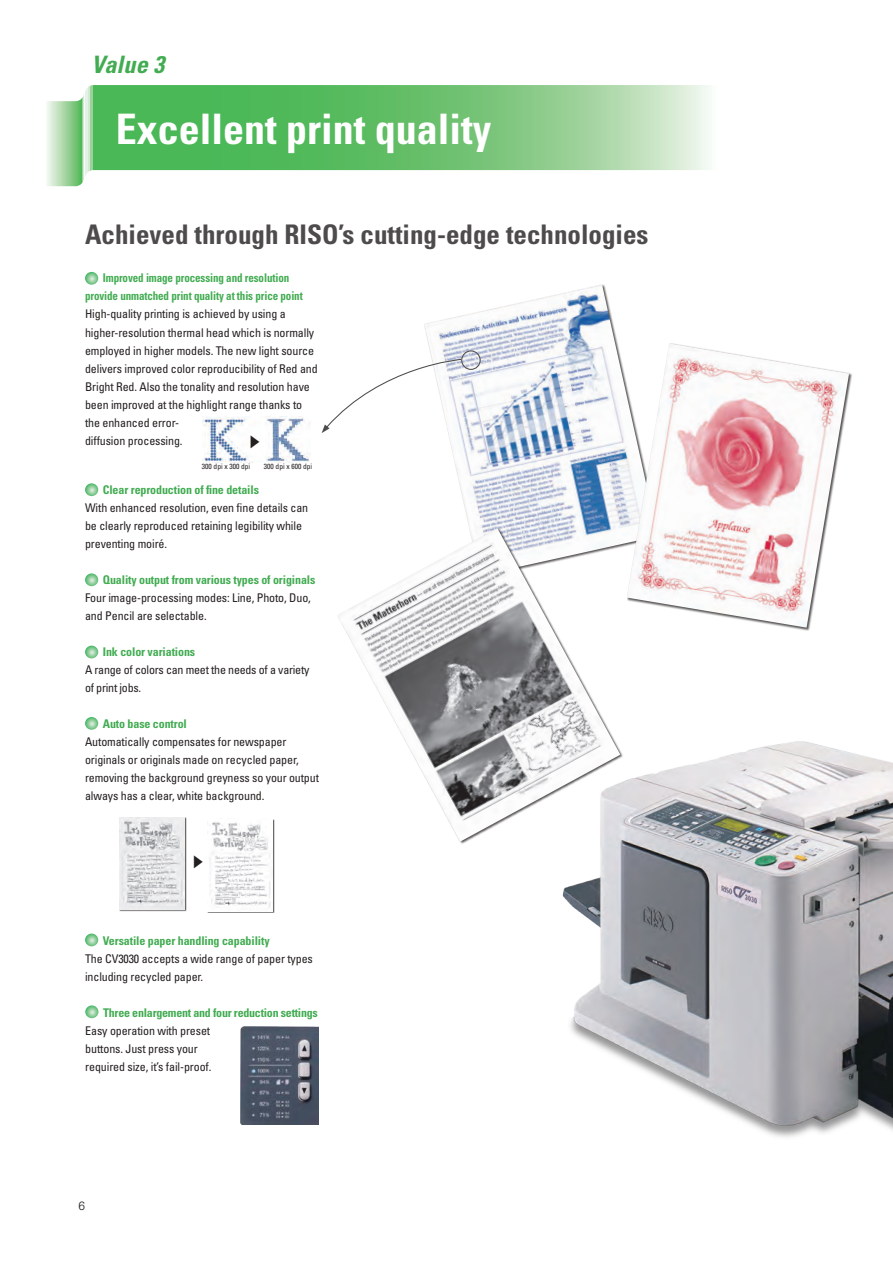
<style>
.page{position:relative;width:893px;height:1263px;background:#fff}
.page>*{position:absolute;margin:0;border:0;box-sizing:border-box;transform-origin:0 0}
.t1{font:700 condensed 42px "Univers";color:#fff}
.t2{font:700 condensed 27px "Univers";color:#4e4b4c}
.t3{font:italic 700 condensed 24px "Univers";letter-spacing:.01em;color:#42ac52}
.t4{font:13.5px "Koz Min Pro";color:#241f1f}
.t5{font:condensed 12px/18px "Univers";letter-spacing:-.01em;color:#241f1f}
.t6{font:700 condensed 12px "Univers";letter-spacing:-.01em;color:#42ac52}
.t7{font:700 condensed 12px/18px "Univers";letter-spacing:-.01em;color:#42ac52;text-align:center;scale:.92 1}
.t8{font:300 12px "Univers";color:#241f1f}
.t9{font:condensed 7.5px "Univers";color:#241f1f}
</style>
<div class="page">
<svg style="left:85px;top:85px;width:625px;height:91px;background:#7fc983"></svg>
<svg style="left:46px;top:95px;width:38px;height:91px;background:#aedaad"></svg>
<svg style="left:85px;top:646px;width:13px;height:12px"></svg>
<svg style="left:85px;top:573px;width:13px;height:13px"></svg>
<svg style="left:85px;top:483px;width:13px;height:13px"></svg>
<svg style="left:85px;top:272px;width:13px;height:13px"></svg>
<svg style="left:85px;top:1005px;width:13px;height:13px"></svg>
<svg style="left:85px;top:717px;width:13px;height:13px"></svg>
<svg style="left:85px;top:933px;width:13px;height:13px"></svg>
<div style="left:119px;top:817px;width:68px;height:94px;background:#6d6969"></div>
<img style="left:119px;top:817px;width:66px;height:93px">
<div style="left:207px;top:819px;width:68px;height:94px;background:#241f1f;opacity:.75"></div>
<img style="left:207px;top:819px;width:66px;height:92px">
<img style="left:424px;top:284px;width:203px;height:263px">
<img style="left:338px;top:528px;width:282px;height:314px">
<div style="left:627px;top:343px;width:225px;height:288px;background:#241f1f;opacity:.75"></div>
<img style="left:627px;top:343px;width:222px;height:285px">
<img style="left:542px;top:719px;width:351px;height:418px">
<img style="left:240px;top:1026px;width:78px;height:99px">
<img style="left:203px;top:416px;width:106px;height:47px">
<div style="left:461px;top:350px;width:20px;height:20px;border:1px solid #4e4b4c;border-radius:50%"></div>
<svg style="left:322px;top:358px;width:140px;height:75px"></svg>
<h3 class="t3" style="left:92px;top:50px;width:74px">Value 3</h3>
<h1 class="t1" style="left:116px;top:103px;width:377px">Excellent print quality</h1>
<h2 class="t2" style="left:85px;top:218px;width:565px">Achieved through RISO’s cutting-edge technologies</h2>
<p class="t7" style="left:85px;top:269px;width:238px">Improved image processing and resolution provide unmatched print quality at this price point</p>
<p class="t5" style="left:85px;top:305px;width:234px">High-quality printing is achieved by using a higher-resolution thermal head which is normally employed in higher models. The new light source delivers improved color reproducibility of Red and Bright Red. Also the tonality and resolution have been improved at the highlight range thanks to the enhanced error-<br>diffusion processing.</p>
<p class="t4" style="left:247px;top:432px;width:15px">▶</p>
<p class="t9" style="left:202px;top:462px;width:50px">300 dpi x 300 dpi</p>
<p class="t9" style="left:264px;top:462px;width:50px">300 dpi x 600 dpi</p>
<p class="t6" style="left:103px;top:482px;width:158px">Clear reproduction of fine details</p>
<p class="t5" style="left:85px;top:499px;width:225px">With enhanced resolution, even fine details can be clearly reproduced retaining legibility while preventing moiré.</p>
<p class="t6" style="left:103px;top:573px;width:214px">Quality output from various types of originals</p>
<p class="t5" style="left:85px;top:589px;width:227px">Four image-processing modes: Line, Photo, Duo, and Pencil are selectable.</p>
<p class="t6" style="left:103px;top:645px;width:94px">Ink color variations</p>
<p class="t5" style="left:85px;top:661px;width:226px">A range of colors can meet the needs of a variety of print jobs.</p>
<p class="t6" style="left:103px;top:716px;width:86px">Auto base control</p>
<p class="t5" style="left:85px;top:732px;width:235px">Automatically compensates for newspaper originals or originals made on recycled paper, removing the background greyness so your output always has a clear, white background.</p>
<p class="t4" style="left:191px;top:853px;width:15px">▶</p>
<p class="t6" style="left:103px;top:933px;width:168px">Versatile paper handling capability</p>
<p class="t5" style="left:85px;top:949px;width:229px">The CV3030 accepts a wide range of paper types including recycled paper.</p>
<p class="t6" style="left:103px;top:1005px;width:216px">Three enlargement and four reduction settings</p>
<p class="t5" style="left:85px;top:1021px;width:128px">Easy operation with preset buttons. Just press your required size, it’s fail-proof.</p>
<p class="t8" style="left:78px;top:1198px;width:8px">6</p>
</div>
